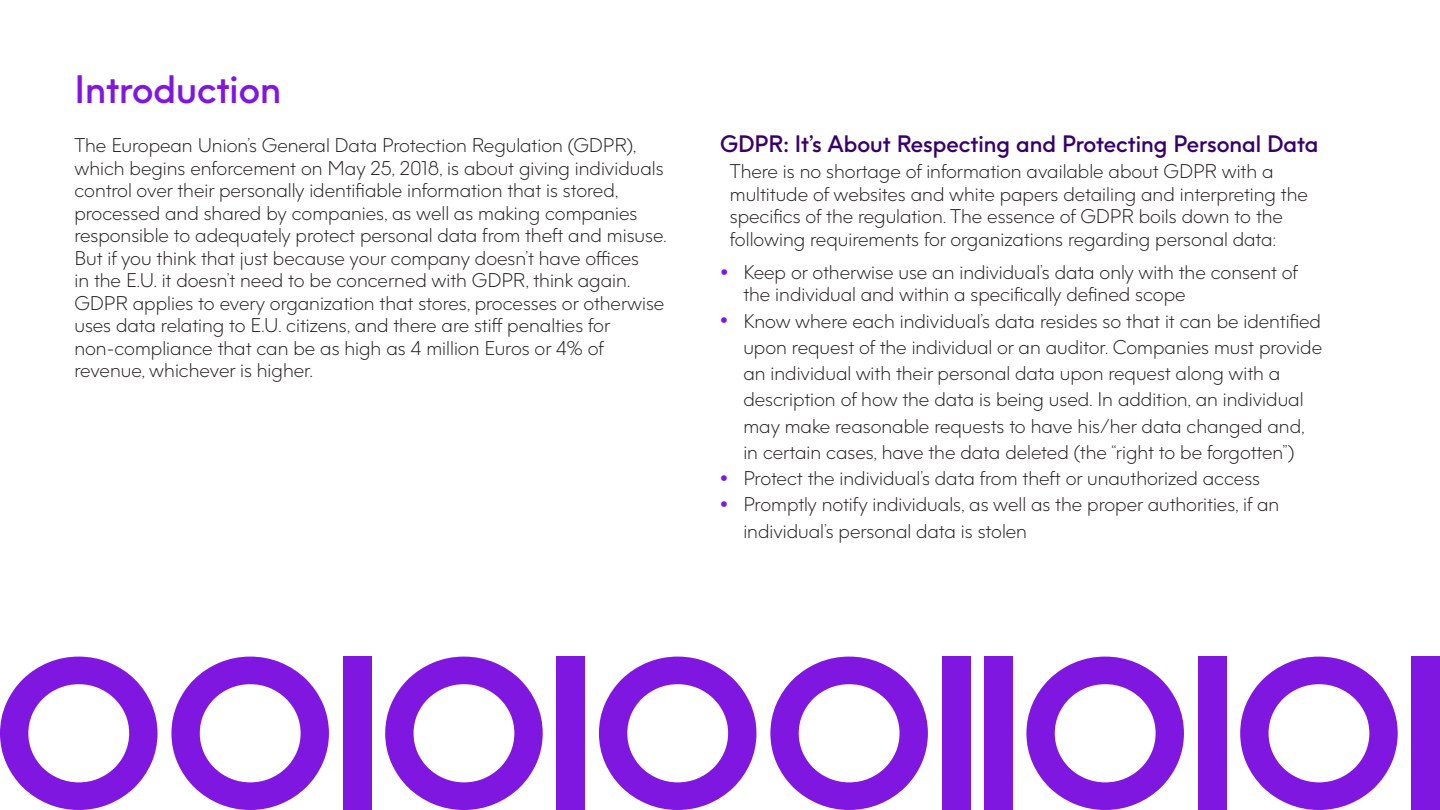
<style>
.page{position:relative;width:1440px;height:810px;background:#fff}
.page>*{position:absolute;margin:0;border:0;box-sizing:border-box;transform-origin:0 0}
.Heading_01{font:600 37.5px "Precisely";color:#8017e1}
.Heading_03{font:600 22.5px "Precisely";color:#39006b}
.Body{font:300 18.75px/22.5px "Precisely";color:#231f20}
.Bullets_Level_1{font:300 18.75px/22.5px "Precisely";color:#231f20}
.s1{font-weight:700;font-size:21px;color:#8017e1}
</style>
<div class="page">
<svg style="left:0;top:657px;width:158px;height:153px"></svg>
<svg style="left:171px;top:657px;width:158px;height:153px"></svg>
<div style="left:343px;top:657px;width:28px;height:153px;background:#8017e1"></div>
<svg style="left:385px;top:657px;width:158px;height:153px"></svg>
<div style="left:557px;top:657px;width:28px;height:153px;background:#8017e1"></div>
<svg style="left:599px;top:657px;width:157px;height:153px"></svg>
<svg style="left:770px;top:657px;width:158px;height:153px"></svg>
<div style="left:942px;top:657px;width:28px;height:153px;background:#8017e1"></div>
<div style="left:984px;top:657px;width:29px;height:153px;background:#8017e1"></div>
<svg style="left:1026px;top:657px;width:158px;height:153px"></svg>
<div style="left:1198px;top:657px;width:28px;height:153px;background:#8017e1"></div>
<svg style="left:1240px;top:657px;width:158px;height:153px"></svg>
<div style="left:1412px;top:657px;width:28px;height:153px;background:#8017e1"></div>
<p class="Heading_01" style="left:74px;top:65px;width:208px">Introduction</p>
<p class="Body" style="left:74px;top:134px;width:594px">The European Union’s General Data Protection Regulation (GDPR), which begins enforcement on May 25, 2018, is about giving individuals control over their personally identifiable information that is stored, processed and shared by companies, as well as making companies responsible to adequately protect personal data from theft and misuse.<br>But if you think that just because your company doesn’t have offices<br>in the E.U. it doesn’t need to be concerned with GDPR, think again.<br>GDPR applies to every organization that stores, processes or otherwise uses data relating to E.U. citizens, and there are stiff penalties for non-compliance that can be as high as 4 million Euros or 4% of revenue, whichever is higher.</p>
<p class="Heading_03" style="left:720px;top:129px;width:600px">GDPR: It’s About Respecting and Protecting Personal Data</p>
<p class="Bullets_Level_1" style="left:730px;top:160px;width:580px">There is no shortage of information available about GDPR with a multitude of websites and white papers detailing and interpreting the specifics of the regulation. The essence of GDPR boils down to the following requirements for organizations regarding personal data:</p>
<p class="Body" style="left:743px;top:261px;width:556px;text-indent:-23px"><span class="s1">•</span> Keep or otherwise use an individual’s data only with the consent of the individual and within a specifically defined scope</p>
<p class="Body" style="left:743px;top:308px;width:580px;line-height:26.2px;text-indent:-23px"><span class="s1">•</span> Know where each individual’s data resides so that it can be identified upon request of the individual or an auditor. Companies must provide an individual with their personal data upon request along with a description of how the data is being used. In addition, an individual may make reasonable requests to have his/her data changed and, in certain cases, have the data deleted (the “right to be forgotten”)</p>
<p class="Body" style="left:720px;top:467px;width:542px"><span class="s1">•</span> Protect the individual’s data from theft or unauthorized access</p>
<p class="Body" style="left:743px;top:492px;width:537px;line-height:26.2px;text-indent:-23px"><span class="s1">•</span> Promptly notify individuals, as well as the proper authorities, if an individual’s personal data is stolen</p>
</div>
